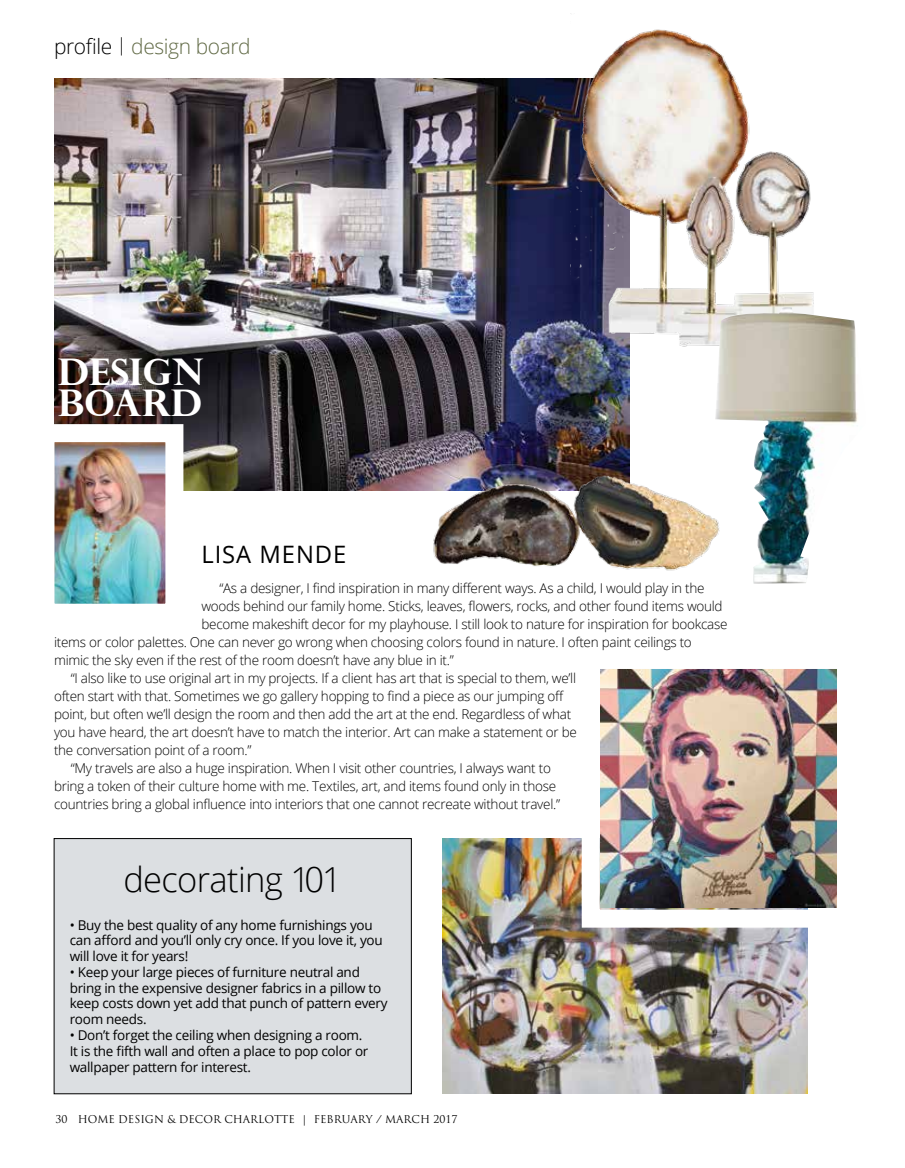
<style>
.page{position:relative;width:905px;height:1168px;background:#fff}
.page>*{position:absolute;margin:0;border:0;box-sizing:border-box;transform-origin:0 0}
.t1{font:700 36.75px/30.8px "Perpetua Titling";color:#fff}
.t2{font:300 34.5px "Open Sans";letter-spacing:-.02em;color:#000}
.t3{font:24px "Open Sans";letter-spacing:.04em;color:#000}
.t4{font:300 21px "Open Sans";letter-spacing:-.02em;color:#626b47}
.t5{font:300 13.5px "Open Sans";letter-spacing:-.02em;color:#000}
.t6{font:13.5px/15.8px "Open Sans";letter-spacing:-.02em;color:#000}
.t7{font:10.5px "Trajan Pro";color:#000}
.s1{color:#000}
.s2{font-size:18px;color:#000}
</style>
<div class="page">
<img style="left:443px;top:838px;width:364px;height:256px">
<img style="left:54px;top:78px;width:575px;height:413px">
<img style="left:600px;top:670px;width:236px;height:237px">
<img style="left:412px;top:461px;width:303px;height:110px">
<div style="left:54px;top:838px;width:357px;height:256px;background:#dcdfe2"></div>
<img style="left:570px;top:29px;width:244px;height:326px">
<img style="left:715px;top:307px;width:143px;height:276px">
<img style="left:55px;top:443px;width:109px;height:160px">
<h3 class="t4" style="left:54px;top:32px;width:198px"><span class="s1">profile</span> <span class="s2">|</span> design board</h3>
<h1 class="t1" style="left:58px;top:356px;width:147px">DESIGN<br>BOARD</h1>
<h3 class="t3" style="left:201px;top:538px;width:146px">Lisa Mende</h3>
<p class="t5" style="left:219px;top:579px;width:486px">“As a designer, I find inspiration in many different ways. As a child, I would play in the</p>
<p class="t5" style="left:201px;top:597px;width:522px">woods behind our family home. Sticks, leaves, flowers, rocks, and other found items would</p>
<p class="t5" style="left:201px;top:615px;width:527px">become makeshift decor for my playhouse. I still look to nature for inspiration for bookcase</p>
<p class="t5" style="left:54px;top:633px;width:639px">items or color palettes. One can never go wrong when choosing colors found in nature. I often paint ceilings to</p>
<p class="t5" style="left:54px;top:651px;width:401px">mimic the sky even if the rest of the room doesn’t have any blue in it.”</p>
<p class="t5" style="left:71px;top:669px;width:507px">“I also like to use original art in my projects. If a client has art that is special to them, we’ll</p>
<p class="t5" style="left:54px;top:687px;width:511px">often start with that. Sometimes we go gallery hopping to find a piece as our jumping off</p>
<p class="t5" style="left:54px;top:705px;width:518px">point, but often we’ll design the room and then add the art at the end. Regardless of what</p>
<p class="t5" style="left:54px;top:723px;width:524px">you have heard, the art doesn’t have to match the interior. Art can make a statement or be</p>
<p class="t5" style="left:54px;top:741px;width:199px">the conversation point of a room.”</p>
<p class="t5" style="left:71px;top:759px;width:481px">“My travels are also a huge inspiration. When I visit other countries, I always want to</p>
<p class="t5" style="left:54px;top:777px;width:503px">bring a token of their culture home with me. Textiles, art, and items found only in those</p>
<p class="t5" style="left:54px;top:795px;width:507px">countries bring a global influence into interiors that one cannot recreate without travel.”</p>
<h2 class="t2" style="left:123px;top:855px;width:220px">decorating 101</h2>
<p class="t6" style="left:70px;top:916px;width:314px">• Buy the best quality of any home furnishings you can afford and you’ll only cry once. If you love it, you will love it for years!</p>
<p class="t6" style="left:70px;top:964px;width:319px">• Keep your large pieces of furniture neutral and bring in the expensive designer fabrics in a pillow to keep costs down yet add that punch of pattern every room needs.</p>
<p class="t6" style="left:70px;top:1027px;width:300px">• Don’t forget the ceiling when designing a room.<br>It is the fifth wall and often a place to pop color or wallpaper pattern for interest.</p>
<p class="t7" style="left:56px;top:1113px;width:403px">30 HOME DESIGN &amp; DECOR CHARLOTTE | FEBRUARY / MARCH 2017</p>
</div>
